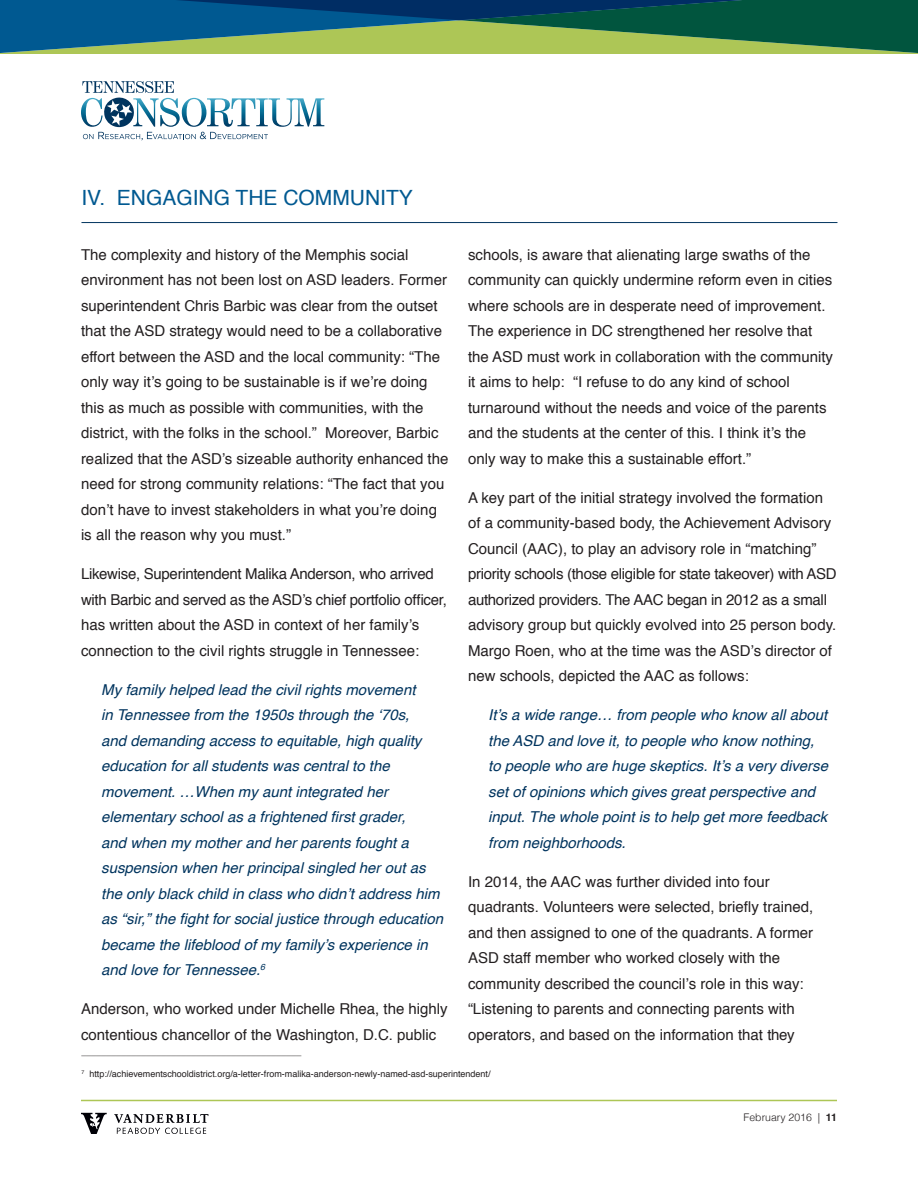
<style>
.page{position:relative;width:918px;height:1188px;background:#fff}
.page>*{position:absolute;margin:0;border:0;box-sizing:border-box;transform-origin:0 0}
.t1{font:21px "Helvetica";color:#005991}
.t2{font:15px/25.5px "Helvetica";color:#231f20}
.t3{font:italic 15px/25.5px "Helvetica";color:#00345e}
.t4{font:15px/25.5px "Helvetica";letter-spacing:-.02em;color:#231f20}
.t5{font:300 10.5px "Helvetica";color:#231f20}
.t6{font:9px "Helvetica";color:#231f20}
.s1{font-weight:700}
</style>
<div class="page">
<svg style="left:0;top:0;width:918px;height:54px;background:#387662"></svg>
<svg style="left:81px;top:81px;width:243px;height:59px"></svg>
<hr style="left:81px;top:1100px;width:756px;height:1px;background:#adc656">
<svg style="left:81px;top:1113px;width:26px;height:21px"></svg>
<svg style="left:114px;top:1114px;width:94px;height:20px"></svg>
<hr style="left:81px;top:222px;width:756px;height:1px;background:#00345e">
<h1 class="t1" style="left:81px;top:189px;width:333px">IV. ENGAGING THE COMMUNITY</h1>
<p class="t2" style="left:81px;top:243px;width:369px">The complexity and history of the Memphis social environment has not been lost on ASD leaders. Former superintendent Chris Barbic was clear from the outset that the ASD strategy would need to be a collaborative effort between the ASD and the local community: “The only way it’s going to be sustainable is if we’re doing this as much as possible with communities, with the district, with the folks in the school.” Moreover, Barbic realized that the ASD’s sizeable authority enhanced the need for strong community relations: “The fact that you don’t have to invest stakeholders in what you’re doing is all the reason why you must.”</p>
<p class="t4" style="left:81px;top:562px;width:367px">Likewise, Superintendent Malika Anderson, who arrived with Barbic and served as the ASD’s chief portfolio officer, has written about the ASD in context of her family’s connection to the civil rights struggle in Tennessee:</p>
<p class="t3" style="left:101px;top:678px;width:343px">My family helped lead the civil rights movement<br>in Tennessee from the 1950s through the ‘70s,<br>and demanding access to equitable, high quality education for all students was central to the movement. …When my aunt integrated her elementary school as a frightened first grader,<br>and when my mother and her parents fought a suspension when her principal singled her out as the only black child in class who didn’t address him as “sir,” the fight for social justice through education became the lifeblood of my family’s experience in and love for Tennessee.<sup>6</sup></p>
<p class="t2" style="left:81px;top:997px;width:368px">Anderson, who worked under Michelle Rhea, the highly contentious chancellor of the Washington, D.C. public</p>
<p class="t2" style="left:468px;top:243px;width:367px">schools, is aware that alienating large swaths of the community can quickly undermine reform even in cities where schools are in desperate need of improvement.<br>The experience in DC strengthened her resolve that the ASD must work in collaboration with the community it aims to help: “I refuse to do any kind of school turnaround without the needs and voice of the parents and the students at the center of this. I think it’s the only way to make this a sustainable effort.”</p>
<p class="t2" style="left:468px;top:486px;width:370px">A key part of the initial strategy involved the formation of a community-based body, the Achievement Advisory Council (AAC), to play an advisory role in “matching” priority schools (those eligible for state takeover) with ASD authorized providers. The AAC began in 2012 as a small advisory group but quickly evolved into 25 person body.<br>Margo Roen, who at the time was the ASD’s director of new schools, depicted the AAC as follows:</p>
<p class="t3" style="left:488px;top:703px;width:341px">It’s a wide range… from people who know all about the ASD and love it, to people who know nothing, to people who are huge skeptics. It’s a very diverse set of opinions which gives great perspective and input. The whole point is to help get more feedback from neighborhoods.</p>
<p class="t2" style="left:468px;top:870px;width:347px">In 2014, the AAC was further divided into four quadrants. Volunteers were selected, briefly trained, and then assigned to one of the quadrants. A former ASD staff member who worked closely with the community described the council’s role in this way: “Listening to parents and connecting parents with operators, and based on the information that they</p>
<p class="t6" style="left:81px;top:1048px;width:222px">____________________________________________</p>
<p class="t6" style="left:81px;top:1070px;width:411px"><sup>7</sup> http://achievementschooldistrict.org/a-letter-from-malika-anderson-newly-named-asd-superintendent/</p>
<p class="t5" style="left:744px;top:1113px;width:95px">February 2016 | <span class="s1">11</span></p>
</div>
